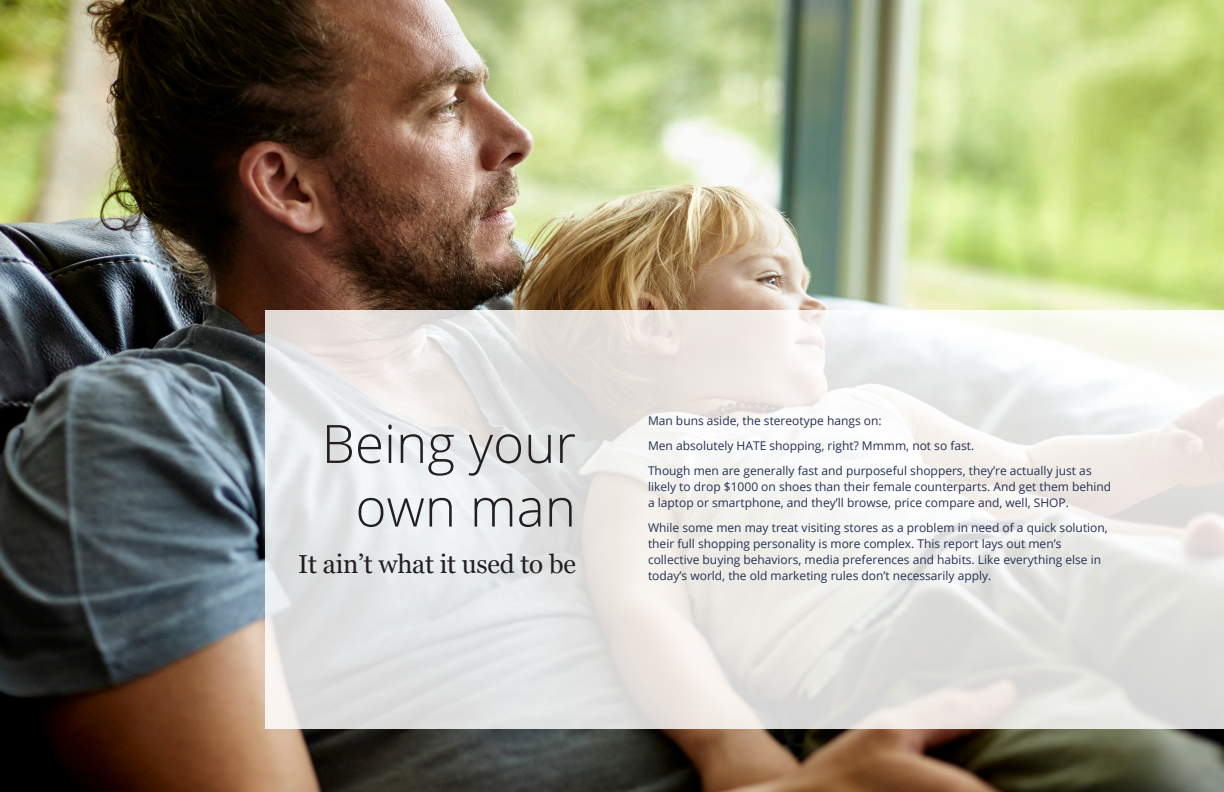
<style>
.page{position:relative;width:1224px;height:792px;background:#fff}
.page>*{position:absolute;margin:0;border:0;box-sizing:border-box;transform-origin:0 0}
.t1{font:300 53px/63.6px "Open Sans";color:#231f20;text-align:right}
.t2{font:26px "Georgia";letter-spacing:-.01em;color:#231f20}
.t3{font:12px/16px "Open Sans";color:#253152}
</style>
<div class="page">
<img style="left:0;top:0;width:1224px;height:792px">
<svg style="left:265px;top:311px;width:959px;height:418px"></svg>
<p class="t1" style="left:322px;top:411px;width:256px">Being your own man</p>
<p class="t2" style="left:298px;top:545px;width:279px">It ain’t what it used to be</p>
<p class="t3" style="left:648px;top:412px;width:235px">Man buns aside, the stereotype hangs on:</p>
<p class="t3" style="left:648px;top:437px;width:328px">Men absolutely HATE shopping, right? Mmmm, not so fast.</p>
<p class="t3" style="left:648px;top:462px;width:465px">Though men are generally fast and purposeful shoppers, they’re actually just as likely to drop $1000 on shoes than their female counterparts. And get them behind a laptop or smartphone, and they’ll browse, price compare and, well, SHOP.</p>
<p class="t3" style="left:648px;top:519px;width:461px">While some men may treat visiting stores as a problem in need of a quick solution, their full shopping personality is more complex. This report lays out men’s collective buying behaviors, media preferences and habits. Like everything else in today’s world, the old marketing rules don’t necessarily apply.</p>
</div>
